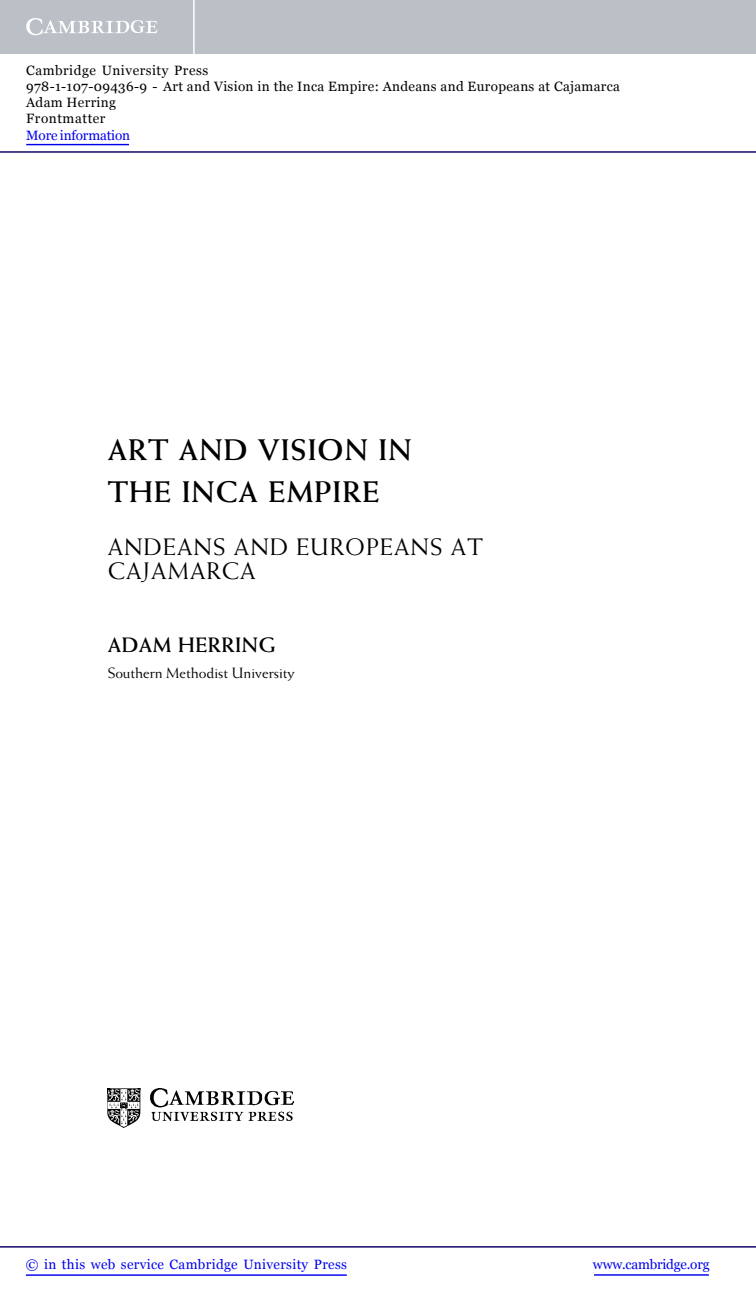
<style>
.page{position:relative;width:756px;height:1298px;background:#fff}
.page>*{position:absolute;margin:0;border:0;box-sizing:border-box;transform-origin:0 0}
.t1{font:700 29.85px/41.8px "Weiss";letter-spacing:.035em;color:#000}
.t2{font:23.85px/23.9px "Weiss";letter-spacing:.045em;color:#000}
.t3{font:700 20.85px "Weiss";letter-spacing:.025em;color:#000}
.t4{font:15px "Weiss";color:#000}
.t5{font:13.5px/16.2px "Georgia";letter-spacing:.025em;color:#000}
.t6{font:13.5px "Georgia";letter-spacing:.025em;color:#0000f1}
.t7{font:13.5px "Georgia";letter-spacing:-.015em;color:#0000f1}
.t8{font:13.5px "Georgia";letter-spacing:-.01em;color:#0000f1}
</style>
<div class="page">
<img style="left:108px;top:1088px;width:185px;height:39px">
<div style="left:0;top:0;width:756px;height:54px;background:#bac0c6"></div>
<svg style="left:26px;top:18px;width:132px;height:17px"></svg>
<hr style="left:193px;top:0;width:2px;height:54px;background:#fff">
<hr style="left:0;top:151px;width:756px;height:2px;background:#150666">
<hr style="left:594px;top:1274px;width:115px;height:1px;background:#0000f1">
<hr style="left:0;top:1246px;width:756px;height:1px;background:#150666">
<hr style="left:26px;top:1274px;width:321px;height:1px;background:#0000f1">
<hr style="left:26px;top:144px;width:103px;height:1px;background:#0000f1">
<p class="t5" style="left:26px;top:62px;width:595px">Cambridge University Press<br>978-1-107-09436-9 - Art and Vision in the Inca Empire: Andeans and Europeans at Cajamarca Adam Herring<br>Frontmatter</p>
<p class="t8" style="left:26px;top:127px;width:105px">More information</p>
<h1 class="t1" style="left:108px;top:432px;width:305px">ART AND VISION IN<br>THE INCA EMPIRE</h1>
<h2 class="t2" style="left:108px;top:536px;width:377px">ANDEANS AND EUROPEANS AT<br>CAJAMARCA</h2>
<h3 class="t3" style="left:108px;top:637px;width:169px">ADAM HERRING</h3>
<p class="t4" style="left:108px;top:667px;width:189px">Southern Methodist University</p>
<p class="t6" style="left:26px;top:1256px;width:323px">© in this web service Cambridge University Press</p>
<p class="t7" style="left:593px;top:1256px;width:118px">www.cambridge.org</p>
</div>
